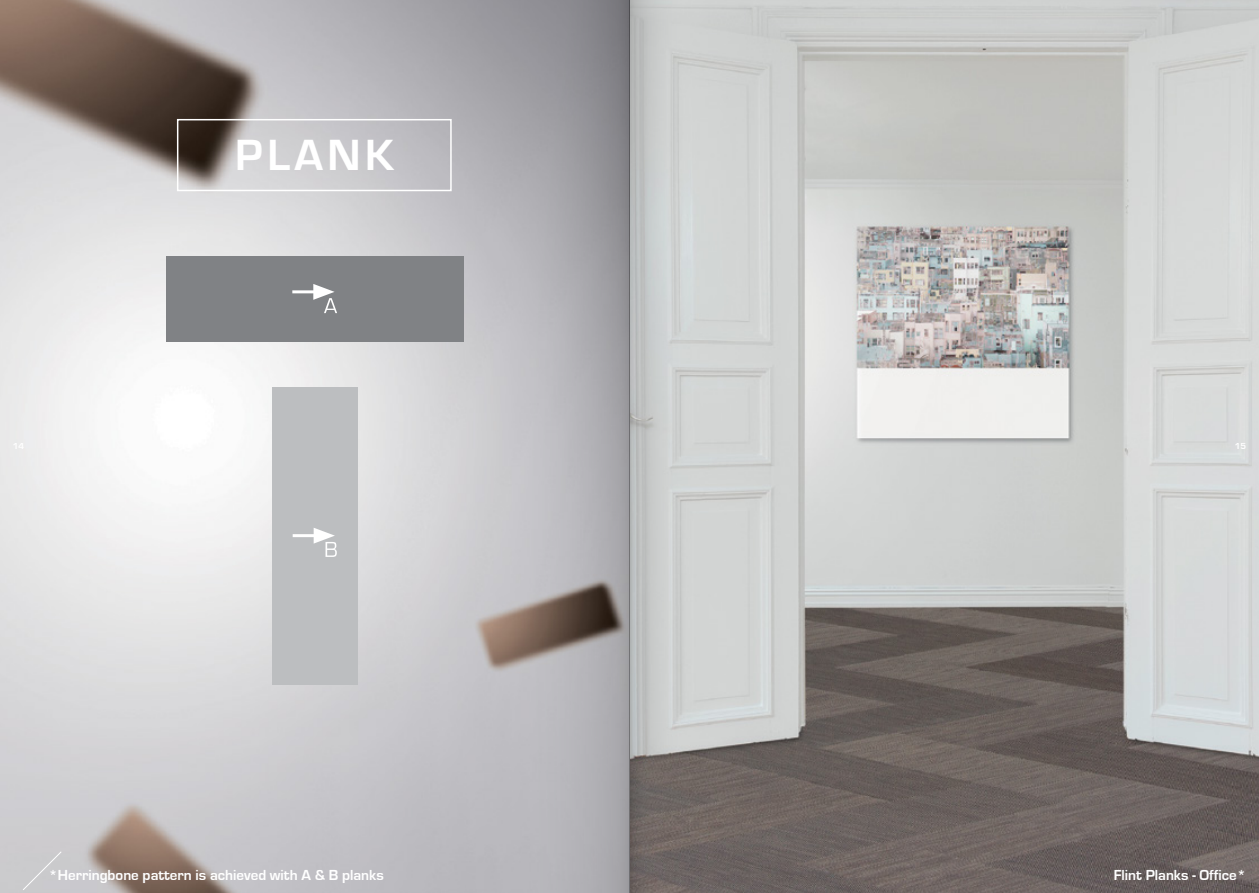
<style>
.page{position:relative;width:1259px;height:893px;background:#fff}
.page>*{position:absolute;margin:0;border:0;box-sizing:border-box;transform-origin:0 0}
.t1{font:700 45px "Eurostile";letter-spacing:.1em;color:#fff}
.t2{font:700 15px "Eurostile";color:#fff}
.t3{font:700 9px "Eurostile";color:#fff}
</style>
<div class="page">
<img style="left:0;top:0;width:1259px;height:893px">
<div style="left:177px;top:119px;width:275px;height:72px;border:2px solid #fff"></div>
<svg style="left:23px;top:851px;width:39px;height:39px;background:#ccccce"></svg>
<div style="left:166px;top:256px;width:297px;height:85px;background:#808285"></div>
<svg style="left:313px;top:284px;width:24px;height:29px"></svg>
<hr style="left:292px;top:290px;width:26px;height:3px;background:#fff">
<div style="left:272px;top:387px;width:85px;height:298px;background:#bcbec0"></div>
<svg style="left:314px;top:528px;width:23px;height:29px"></svg>
<hr style="left:293px;top:534px;width:25px;height:3px;background:#fff">
<svg style="left:497px;top:0;width:132px;height:893px;background:#a9a8ab"></svg>
<svg style="left:629px;top:0;width:60px;height:893px;background:#b8b9b8"></svg>
<h1 class="t1" style="left:235px;top:131px;width:160px">PLANK</h1>
<p class="t3" style="left:1235px;top:442px;width:13px">15</p>
<p class="t2" style="left:49px;top:867px;width:337px">*Herringbone pattern is achieved with A &amp; B planks</p>
<p class="t2" style="left:1113px;top:867px;width:134px">Flint Planks - Office*</p>
</div>
